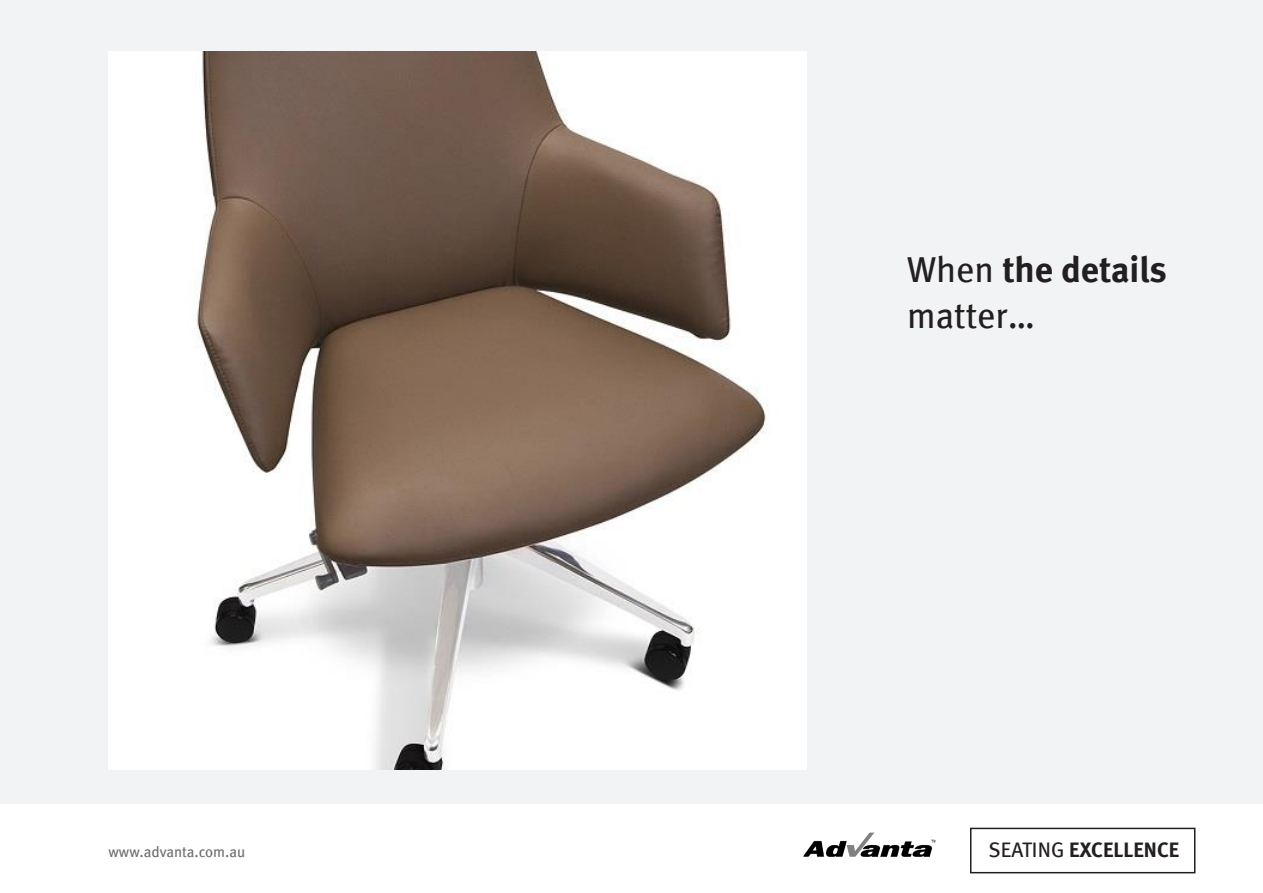
<style>
.page{position:relative;width:1263px;height:893px;background:#fff}
.page>*{position:absolute;margin:0;border:0;box-sizing:border-box;transform-origin:0 0}
.t1{font:36px/45.6px "Meta Book LF";color:#231f20}
.t2{font:21px "Meta Bold LF";letter-spacing:.005em;color:#231f20}
.t3{font:15px "Meta Book LF";letter-spacing:.005em;color:#76787b}
.t4{font:15px "Meta Book LF";color:#6c6d70}
.s1{font-family:"Meta Bold LF"}
.s2{font-family:"Meta Book LF"}
</style>
<div class="page">
<div style="left:0;top:1px;width:1263px;height:803px;background:#f2f3f4"></div>
<img style="left:108px;top:52px;width:699px;height:717px">
<img style="left:849px;top:845px;width:7px;height:12px">
<img style="left:856px;top:832px;width:79px;height:25px">
<img style="left:803px;top:840px;width:46px;height:17px">
<div style="left:970px;top:828px;width:225px;height:45px;border:2px solid #231f20"></div>
<p class="t1" style="left:907px;top:247px;width:261px">When <span class="s1">the details </span>matter…</p>
<p class="t3" style="left:119px;top:838px;width:139px">www.advanta.com.au</p>
<p class="t4" style="left:109px;top:843px;width:138px">www.advanta.com.au</p>
<p class="t2" style="left:988px;top:837px;width:192px"><span class="s2">SEATING</span> EXCELLENCE</p>
</div>
